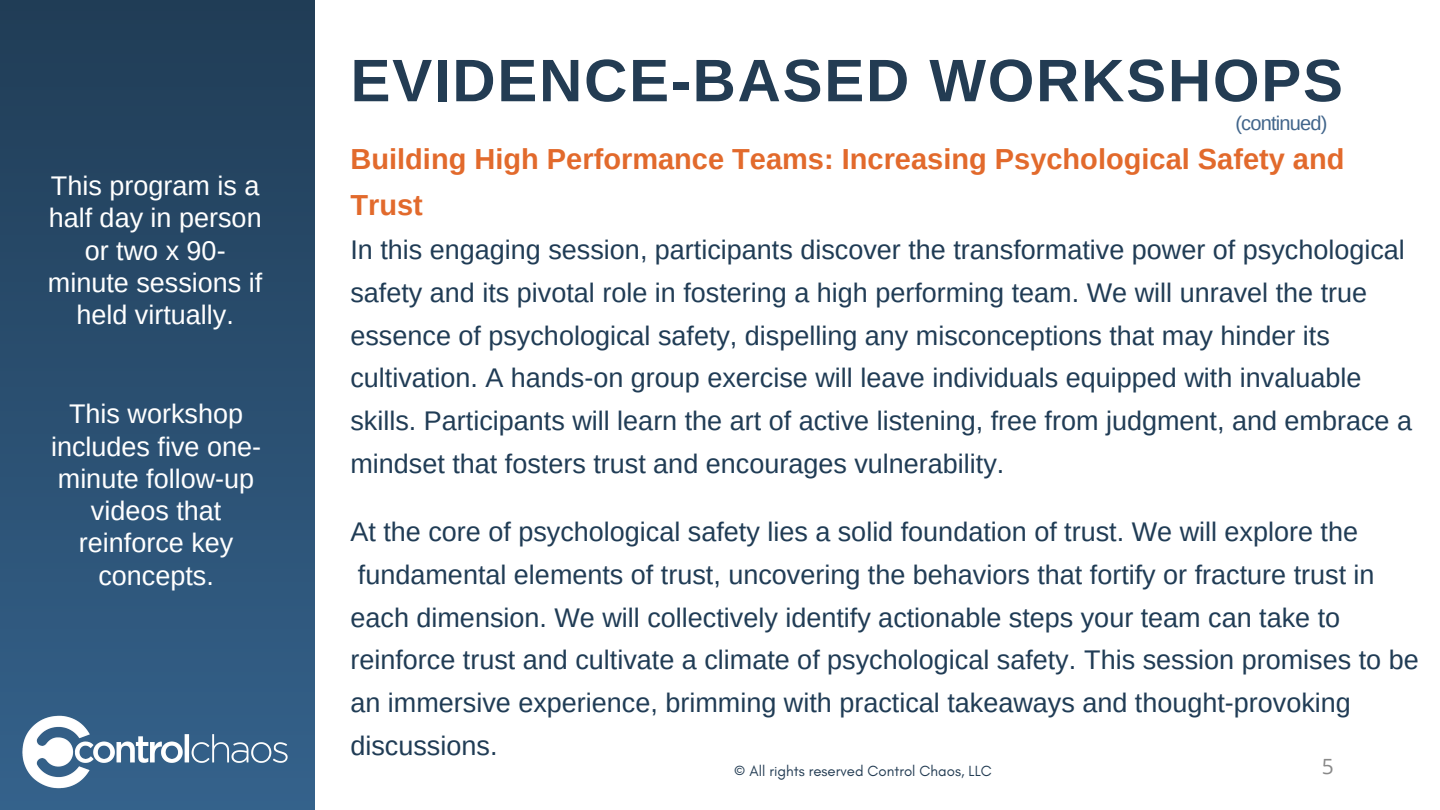
<style>
.page{position:relative;width:1440px;height:810px;background:#fff}
.page>*{position:absolute;margin:0;border:0;box-sizing:border-box;transform-origin:0 0}
.t1{font:700 60px "Arimo";letter-spacing:.03em;color:#233c53}
.t2{font:700 29px/45.8px "Arimo";color:#e26a2c}
.t3{font:27px/42.8px "Arimo";color:#203c55}
.t4{font:27px/32.2px "Arimo";color:#fff;text-align:center}
.t5{font:21px "Open Sans";color:#898989}
.t6{font:20px "Arimo";letter-spacing:-.04em;color:#41658b}
.t7{font:15px "Glacial Indifference";color:#233c53}
</style>
<div class="page">
<div style="left:0;top:0;width:314px;height:810px;background:linear-gradient(to bottom,#203d56,#34628b)"></div>
<img style="left:20px;top:713px;width:271px;height:78px">
<p class="t4" style="left:48px;top:170px;width:216px">This program is a half day in person or two x 90- minute sessions if held virtually.</p>
<p class="t4" style="left:51px;top:398px;width:212px">This workshop includes five one&shy;minute follow-up videos that reinforce key concepts.</p>
<p class="t1" style="left:350px;top:47px;width:994px">EVIDENCE-BASED WORKSHOPS</p>
<p class="t6" style="left:1235px;top:112px;width:94px">(continued)</p>
<p class="t2" style="left:350px;top:136px;width:996px">Building High Performance Teams: Increasing Psychological Safety and<br>Trust</p>
<p class="t3" style="left:350px;top:228px;width:1063px">In this engaging session, participants discover the transformative power of psychological safety and its pivotal role in fostering a high performing team. We will unravel the true essence of psychological safety, dispelling any misconceptions that may hinder its cultivation. A hands-on group exercise will leave individuals equipped with invaluable skills. Participants will learn the art of active listening, free from judgment, and embrace a mindset that fosters trust and encourages vulnerability.</p>
<p class="t3" style="left:350px;top:510px;width:1070px">At the core of psychological safety lies a solid foundation of trust. We will explore the fundamental elements of trust, uncovering the behaviors that fortify or fracture trust in each dimension. We will collectively identify actionable steps your team can take to reinforce trust and cultivate a climate of psychological safety. This session promises to be an immersive experience, brimming with practical takeaways and thought-provoking discussions.</p>
<p class="t7" style="left:734px;top:761px;width:259px">© All rights reserved Control Chaos, LLC</p>
<p class="t5" style="left:1322px;top:751px;width:13px">5</p>
</div>
